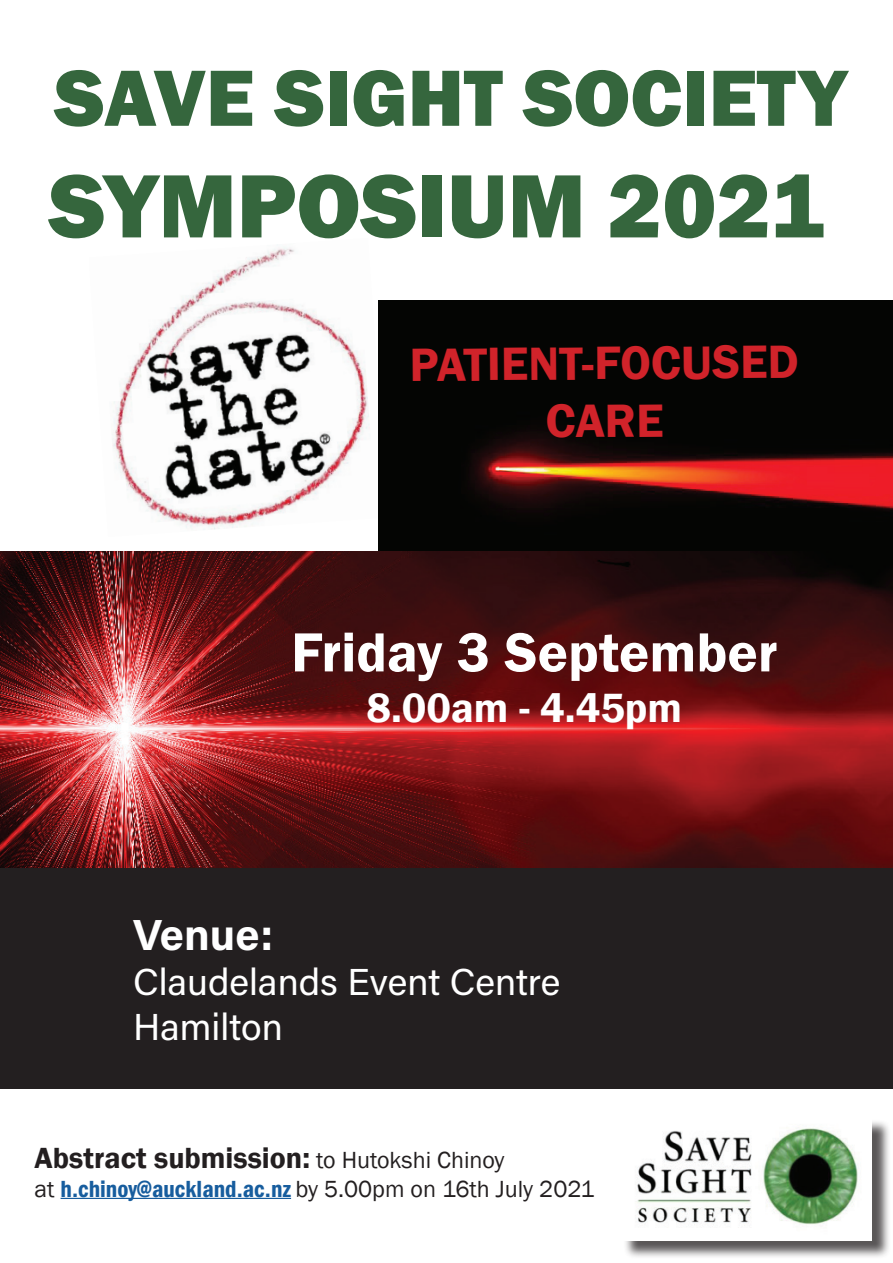
<style>
.page{position:relative;width:893px;height:1263px;background:#fff}
.page>*{position:absolute;margin:0;border:0;box-sizing:border-box;transform-origin:0 0}
.t1{font:800 93px "Franklin Gothic";color:#35663d}
.t2{font:800 82.5px "Franklin Gothic";color:#35663d}
.t3{font:600 57px "Franklin Gothic";color:#fff}
.t4{font:600 48px/57.6px "Franklin Gothic";letter-spacing:-.01em;color:#d1232a;text-align:center}
.t5{font:43.5px "Acumin Variable Concept";letter-spacing:.045em;color:#fff}
.t6{font:600 42px "Franklin Gothic";color:#fff}
.t7{font:37.5px/45px "Acumin Variable Concept";letter-spacing:.02em;color:#fff}
.t8{font:600 30px "Franklin Gothic";color:#231f20}
.t9{font:24px "Franklin Gothic";color:#231f20}
.s1{font-family:"Swiss 721 BT";font-weight:400;font-stretch:expanded;font-size:67.5px;color:#fff}
.s2{font-weight:400;font-size:24px}
.s3{font-weight:600;font-stretch:condensed;color:#175d9e}
</style>
<div class="page">
<div style="left:0;top:867px;width:893px;height:222px;background:#231f20"></div>
<img style="left:112px;top:247px;width:275px;height:283px">
<img style="left:378px;top:301px;width:515px;height:250px">
<img style="left:0;top:551px;width:893px;height:316px">
<div style="left:623px;top:1119px;width:268px;height:140px;background:#231f20;opacity:.75"></div>
<img style="left:623px;top:1119px;width:249px;height:121px">
<hr style="left:61px;top:1198px;width:230px;height:1px;background:#175d9e">
<h2 class="t2" style="left:54px;top:45px;width:794px">SAVE SIGHT SOCIETY</h2>
<h1 class="t1" style="left:49px;top:146px;width:822px">SYMPOSIUM 2021<span class="s1">0</span></h1>
<h3 class="t4" style="left:410px;top:335px;width:391px">PATIENT-FOCUSED<br>CARE</h3>
<h3 class="t3" style="left:291px;top:617px;width:488px">Friday 3 September</h3>
<h3 class="t6" style="left:366px;top:682px;width:317px">8.00am - 4.45pm</h3>
<h3 class="t5" style="left:133px;top:905px;width:138px">Venue:</h3>
<h3 class="t7" style="left:133px;top:958px;width:428px">Claudelands Event Centre<br>Hamilton</h3>
<p class="t8" style="left:34px;top:1139px;width:472px">Abstract submission: <span class="s2">to Hutokshi Chinoy</span></p>
<p class="t9" style="left:34px;top:1174px;width:562px">at <span class="s3">h.chinoy@auckland.ac.nz</span> by 5.00pm on 16th July 2021</p>
</div>
